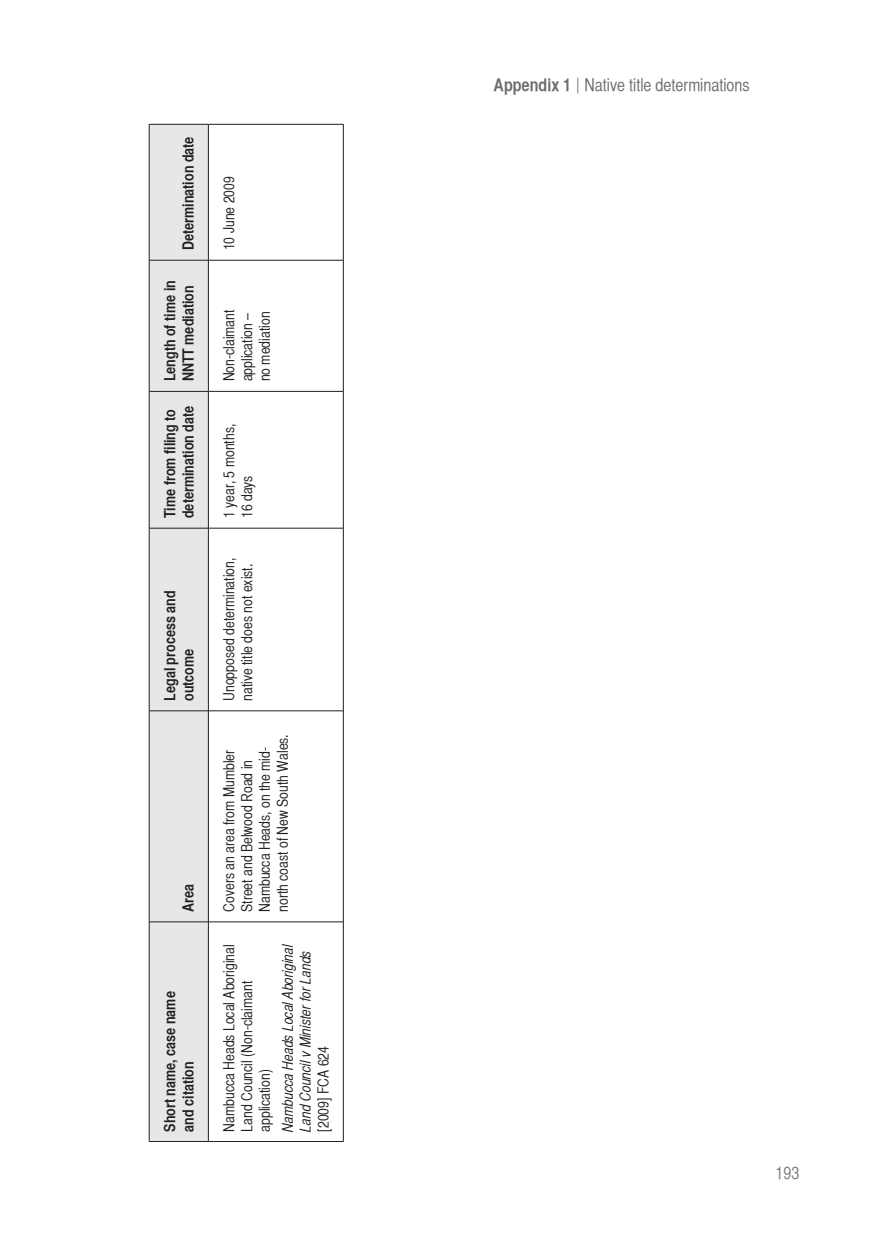
<style>
.page{position:relative;width:874px;height:1241px;background:#fff}
.page>*{position:absolute;margin:0;border:0;box-sizing:border-box;transform-origin:0 0}
.t1{font:17.5px "Helvetica CY Plain";color:#6c6d70}
.t2{font:17.5px "Helvetica CY Plain";color:#76787b}
.Table_Sub_Title{font:15.22px/18.2px "Helvetica CY Bold";color:#231f20}
.Table_Text{font:14.88px/17.8px "Helvetica CY Plain";color:#231f20}
.Table_Text-2{font:14.88px/17.8px "Helvetica CY Oblique";letter-spacing:-.005em;color:#231f20}
.s1{font-family:"Helvetica CY Plain"}
.s2{font-family:"Helvetica CY Bold"}
.s3{font-family:"Helvetica Neue";font-weight:300;font-size:15.75px}
</style>
<div class="page">
<div style="left:150px;top:125px;width:58px;height:1015px;background:#e6e7e9"></div>
<hr style="left:149px;top:921px;width:59px;height:1px;background:#231f20">
<hr style="left:149px;top:710px;width:59px;height:1px;background:#231f20">
<hr style="left:149px;top:528px;width:59px;height:1px;background:#231f20">
<hr style="left:149px;top:391px;width:59px;height:1px;background:#231f20">
<hr style="left:149px;top:260px;width:59px;height:1px;background:#231f20">
<hr style="left:208px;top:921px;width:135px;height:1px;background:#231f20">
<hr style="left:208px;top:710px;width:135px;height:1px;background:#231f20">
<hr style="left:208px;top:528px;width:135px;height:1px;background:#231f20">
<hr style="left:208px;top:391px;width:135px;height:1px;background:#231f20">
<hr style="left:208px;top:260px;width:135px;height:1px;background:#231f20">
<hr style="left:208px;top:1140px;width:135px;height:1px;background:#231f20">
<hr style="left:208px;top:124px;width:135px;height:1px;background:#231f20">
<hr style="left:343px;top:921px;width:1px;height:220px;background:#231f20">
<hr style="left:343px;top:710px;width:1px;height:211px;background:#231f20">
<hr style="left:343px;top:528px;width:1px;height:182px;background:#231f20">
<hr style="left:343px;top:391px;width:1px;height:137px;background:#231f20">
<hr style="left:343px;top:260px;width:1px;height:131px;background:#231f20">
<hr style="left:343px;top:124px;width:1px;height:136px;background:#231f20">
<hr style="left:149px;top:921px;width:1px;height:220px;background:#231f20">
<hr style="left:149px;top:1140px;width:59px;height:1px;background:#231f20">
<hr style="left:149px;top:710px;width:1px;height:211px;background:#231f20">
<hr style="left:149px;top:528px;width:1px;height:182px;background:#231f20">
<hr style="left:149px;top:391px;width:1px;height:137px;background:#231f20">
<hr style="left:149px;top:260px;width:1px;height:131px;background:#231f20">
<hr style="left:149px;top:124px;width:1px;height:136px;background:#231f20">
<hr style="left:149px;top:124px;width:59px;height:1px;background:#231f20">
<hr style="left:208px;top:921px;width:1px;height:220px;background:#231f20">
<hr style="left:208px;top:710px;width:1px;height:211px;background:#231f20">
<hr style="left:208px;top:528px;width:1px;height:182px;background:#231f20">
<hr style="left:208px;top:391px;width:1px;height:137px;background:#231f20">
<hr style="left:208px;top:260px;width:1px;height:131px;background:#231f20">
<hr style="left:208px;top:124px;width:1px;height:136px;background:#231f20">
<p class="Table_Sub_Title" style="left:179px;top:250px;width:115px;rotate:-90deg">Determination date</p>
<p class="Table_Sub_Title" style="left:160px;top:381px;width:103px;rotate:-90deg">Length of time in<br>NNTT mediation</p>
<p class="Table_Sub_Title" style="left:160px;top:518px;width:114px;rotate:-90deg">Time from filing to determination date</p>
<p class="Table_Sub_Title" style="left:160px;top:700px;width:112px;rotate:-90deg">Legal process and outcome</p>
<p class="Table_Sub_Title" style="left:179px;top:911px;width:30px;rotate:-90deg">Area</p>
<p class="Table_Sub_Title" style="left:160px;top:1131px;width:142px;rotate:-90deg">Short name, case name and citation</p>
<p class="Table_Text" style="left:220px;top:250px;width:75px;rotate:-90deg">10 June 2009</p>
<p class="Table_Text" style="left:220px;top:381px;width:73px;rotate:-90deg">Non-claimant application – no mediation</p>
<p class="Table_Text" style="left:220px;top:518px;width:96px;rotate:-90deg">1 year, 5 months,<br>16 days</p>
<p class="Table_Text" style="left:220px;top:700px;width:145px;rotate:-90deg">Unopposed determination, native title does not exist.</p>
<p class="Table_Text" style="left:220px;top:911px;width:179px;rotate:-90deg">Covers an area from Mumbler<br>Street and Belwood Road in<br>Nambucca Heads, on the mid&shy;north coast of New South Wales.</p>
<p class="Table_Text" style="left:220px;top:1131px;width:189px;rotate:-90deg">Nambucca Heads Local Aboriginal<br>Land Council (Non-claimant application)</p>
<p class="Table_Text-2" style="left:278px;top:1131px;width:189px;rotate:-90deg">Nambucca Heads Local Aboriginal<br>Land Council v Minister for Lands <span class="s1">[2009] FCA 624</span></p>
<p class="t1" style="left:493px;top:75px;width:257px"><span class="s2">Appendix 1</span> <span class="s3">|</span> Native title determinations</p>
<p class="t2" style="left:775px;top:1162px;width:25px">193</p>
</div>
